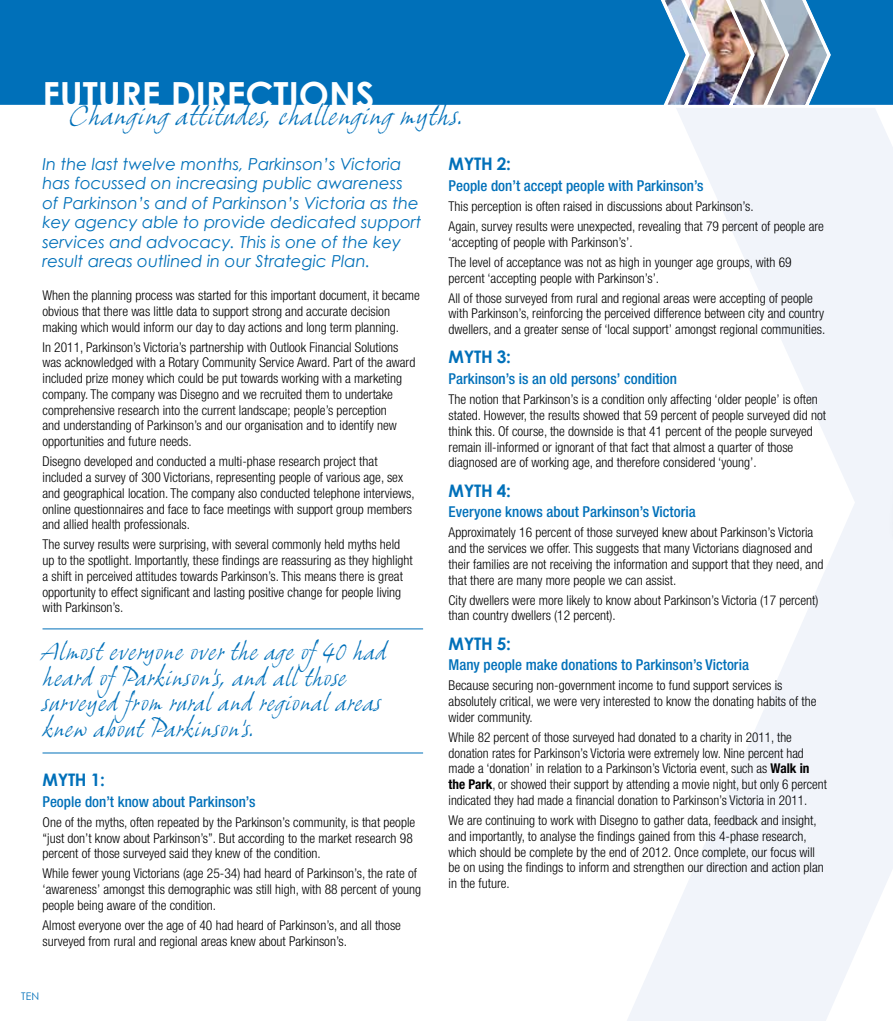
<style>
.page{position:relative;width:893px;height:1021px;background:#fff}
.page>*{position:absolute;margin:0;border:0;box-sizing:border-box;transform-origin:0 0}
.t1{font:700 36px "Century Gothic";color:#fff}
.t2{font:italic 27px "Grimshaw Hand ITC";color:#0070b9}
.t3{font:italic 24px/25.5px "Grimshaw Hand ITC";color:#0070b9}
.t4{font:700 17.25px "Century Gothic";letter-spacing:-.02em;color:#0070b9}
.t5{font:italic 16.5px/19.5px "Century Gothic";color:#0070b9}
.t6{font:500 condensed 15px "Helvetica Neue LT";color:#0070b9}
.t7{font:300 condensed 13.5px/15.8px "Helvetica Neue LT";color:#000}
.t8{font:10.5px "Century Gothic";color:#0070b9}
.s1{font-weight:700}
</style>
<div class="page">
<svg style="left:628px;top:110px;width:265px;height:910px;fill:#f1f4fa"></svg>
<div style="left:0;top:0;width:639px;height:105px;background:#0070b9"></div>
<img style="left:639px;top:0;width:254px;height:110px">
<hr style="left:43px;top:628px;width:380px;height:1px;background:#0070b9">
<hr style="left:43px;top:752px;width:380px;height:1px;background:#0070b9">
<div style="left:886px;top:246px;width:7px;height:312px;background:#f1f4fa"></div>
<div style="left:888px;top:464px;width:5px;height:278px;background:#f1f4fa"></div>
<h1 class="t1" style="left:43px;top:72px;width:20px">FUTURE</h1>
<h1 class="t1" style="left:171px;top:72px;width:19px">DIRECTI</h1>
<h1 class="t1" style="left:299px;top:72px;width:52px">ONS</h1>
<h2 class="t2" style="left:68px;top:99px;width:398px">Changing attitudes, challenging myths.</h2>
<p class="t5" style="left:43px;top:154px;width:380px">In the last twelve months, Parkinson’s Victoria has focussed on increasing public awareness of Parkinson’s and of Parkinson’s Victoria as the key agency able to provide dedicated support services and advocacy. This is one of the key result areas outlined in our Strategic Plan.</p>
<p class="t7" style="left:43px;top:287px;width:379px">When the planning process was started for this important document, it became obvious that there was little data to support strong and accurate decision making which would inform our day to day actions and long term planning.</p>
<p class="t7" style="left:43px;top:339px;width:374px">In 2011, Parkinson’s Victoria’s partnership with Outlook Financial Solutions was acknowledged with a Rotary Community Service Award. Part of the award included prize money which could be put towards working with a marketing company. The company was Disegno and we recruited them to undertake comprehensive research into the current landscape; people’s perception<br>and understanding of Parkinson’s and our organisation and to identify new opportunities and future needs.</p>
<p class="t7" style="left:43px;top:453px;width:374px">Disegno developed and conducted a multi-phase research project that included a survey of 300 Victorians, representing people of various age, sex and geographical location. The company also conducted telephone interviews, online questionnaires and face to face meetings with support group members and allied health professionals.</p>
<p class="t7" style="left:43px;top:536px;width:372px">The survey results were surprising, with several commonly held myths held up to the spotlight. Importantly, these findings are reassuring as they highlight a shift in perceived attitudes towards Parkinson’s. This means there is great opportunity to effect significant and lasting positive change for people living with Parkinson’s.</p>
<h3 class="t3" style="left:43px;top:638px;width:346px">Almost everyone over the age of40 had heard ofParkinson’s, and all those surveyed from rural and regional areas knew about Parkinson’s.</h3>
<p class="t4" style="left:43px;top:769px;width:64px">Myth 1:</p>
<p class="t6" style="left:43px;top:792px;width:214px">People don’t know about Parkinson’s</p>
<p class="t7" style="left:43px;top:814px;width:374px">One of the myths, often repeated by the Parkinson’s community, is that people “just don’t know about Parkinson’s”. But according to the market research 98 percent of those surveyed said they knew of the condition.</p>
<p class="t7" style="left:43px;top:865px;width:380px">While fewer young Victorians (age 25-34) had heard of Parkinson’s, the rate of ‘awareness’ amongst this demographic was still high, with 88 percent of young people being aware of the condition.</p>
<p class="t7" style="left:43px;top:917px;width:360px">Almost everyone over the age of 40 had heard of Parkinson’s, and all those surveyed from rural and regional areas knew about Parkinson’s.</p>
<p class="t8" style="left:21px;top:989px;width:19px">TEN</p>
<p class="t4" style="left:449px;top:153px;width:64px">Myth 2:</p>
<p class="t6" style="left:449px;top:177px;width:256px">People don’t accept people with Parkinson’s</p>
<p class="t7" style="left:449px;top:196px;width:377px;line-height:20px">This perception is often raised in discussions about Parkinson’s.<br>Again, survey results were unexpected, revealing that 79 percent of people are</p>
<p class="t7" style="left:449px;top:232px;width:344px;line-height:20px">‘accepting of people with Parkinson’s’.<br>The level of acceptance was not as high in younger age groups, with 69</p>
<p class="t7" style="left:449px;top:268px;width:366px;line-height:20px">percent ‘accepting people with Parkinson’s’.<br>All of those surveyed from rural and regional areas were accepting of people</p>
<p class="t7" style="left:449px;top:306px;width:378px">with Parkinson’s, reinforcing the perceived difference between city and country dwellers, and a greater sense of ‘local support’ amongst regional communities.</p>
<p class="t4" style="left:449px;top:346px;width:64px">Myth 3:</p>
<p class="t6" style="left:449px;top:370px;width:230px">Parkinson’s is an old persons’ condition</p>
<p class="t7" style="left:449px;top:391px;width:379px">The notion that Parkinson’s is a condition only affecting ‘older people’ is often stated. However, the results showed that 59 percent of people surveyed did not think this. Of course, the downside is that 41 percent of the people surveyed remain ill-informed or ignorant of that fact that almost a quarter of those diagnosed are of working age, and therefore considered ‘young’.</p>
<p class="t4" style="left:449px;top:479px;width:64px">Myth 4:</p>
<p class="t6" style="left:449px;top:503px;width:249px">Everyone knows about Parkinson’s Victoria</p>
<p class="t7" style="left:449px;top:524px;width:376px">Approximately 16 percent of those surveyed knew about Parkinson’s Victoria and the services we offer. This suggests that many Victorians diagnosed and their families are not receiving the information and support that they need, and that there are many more people we can assist.</p>
<p class="t7" style="left:449px;top:592px;width:371px">City dwellers were more likely to know about Parkinson’s Victoria (17 percent) than country dwellers (12 percent).</p>
<p class="t4" style="left:449px;top:632px;width:64px">Myth 5:</p>
<p class="t6" style="left:449px;top:656px;width:302px">Many people make donations to Parkinson’s Victoria</p>
<p class="t7" style="left:449px;top:677px;width:369px">Because securing non-government income to fund support services is absolutely critical, we were very interested to know the donating habits of the wider community.</p>
<p class="t7" style="left:449px;top:729px;width:380px">While 82 percent of those surveyed had donated to a charity in 2011, the donation rates for Parkinson’s Victoria were extremely low. Nine percent had made a ‘donation’ in relation to a Parkinson’s Victoria event, such as <span class="s1">Walk in the Park</span>, or showed their support by attending a movie night, but only 6 percent indicated they had made a financial donation to Parkinson’s Victoria in 2011.</p>
<p class="t7" style="left:449px;top:812px;width:377px">We are continuing to work with Disegno to gather data, feedback and insight, and importantly, to analyse the findings gained from this 4-phase research, which should be complete by the end of 2012. Once complete, our focus will be on using the findings to inform and strengthen our direction and action plan in the future.</p>
</div>
